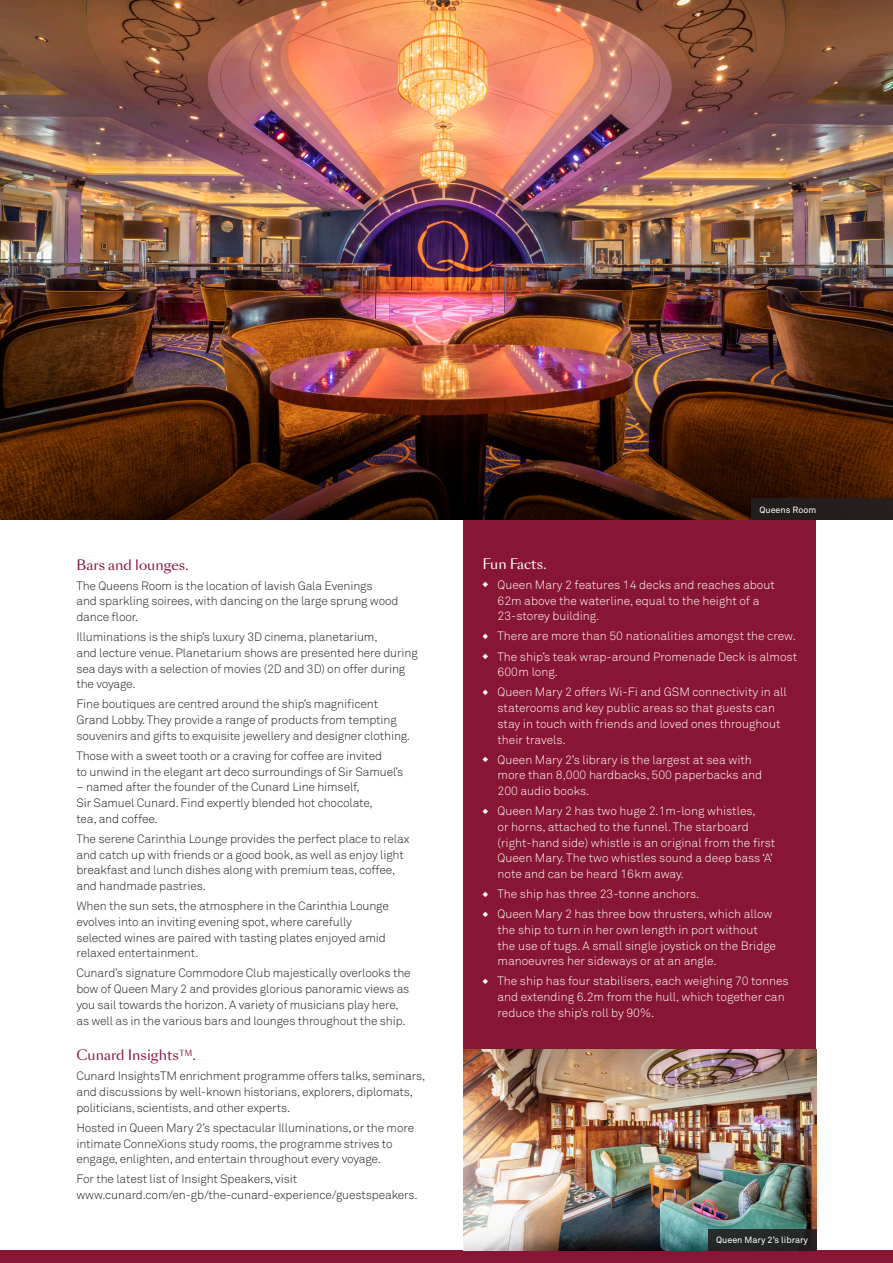
<style>
.page{position:relative;width:893px;height:1263px;background:#fff}
.page>*{position:absolute;margin:0;border:0;box-sizing:border-box;transform-origin:0 0}
.Sub-head_left_aligne{font:13.5px "Sang Bleu Sans";color:#881534}
.Sub-head_left_aligne-2{font:13.5px "Sang Bleu Sans";color:#fff}
.BOB_body_copy_2022{font:300 12px/15.8px "Akkurat Std";letter-spacing:-.01em;color:#231f20}
.BOB_list_bullets_202{font:300 12px/15.8px "Akkurat Std";color:#fff}
.Caption_2022{font:9px "Akkurat Std";color:#fff}
</style>
<div class="page">
<div style="left:463px;top:520px;width:353px;height:743px;background:#881534"></div>
<img style="left:0;top:0;width:893px;height:520px">
<div style="left:0;top:1250px;width:893px;height:13px;background:#881534"></div>
<div style="left:751px;top:499px;width:142px;height:21px;background:#231f20"></div>
<img style="left:463px;top:1050px;width:353px;height:200px">
<div style="left:708px;top:1229px;width:108px;height:21px;background:#252728"></div>
<p class="Sub-head_left_aligne" style="left:76px;top:556px;width:114px">Bars and lounges.</p>
<p class="BOB_body_copy_2022" style="left:76px;top:577px;width:324px">The Queens Room is the location of lavish Gala Evenings<br>and sparkling soirees, with dancing on the large sprung wood dance floor.</p>
<p class="BOB_body_copy_2022" style="left:76px;top:629px;width:343px">Illuminations is the ship’s luxury 3D cinema, planetarium,<br>and lecture venue. Planetarium shows are presented here during sea days with a selection of movies (2D and 3D) on offer during the voyage.</p>
<p class="BOB_body_copy_2022" style="left:76px;top:696px;width:335px">Fine boutiques are centred around the ship’s magnificent<br>Grand Lobby. They provide a range of products from tempting souvenirs and gifts to exquisite jewellery and designer clothing.</p>
<p class="BOB_body_copy_2022" style="left:76px;top:748px;width:328px">Those with a sweet tooth or a craving for coffee are invited<br>to unwind in the elegant art deco surroundings of Sir Samuel’s</p>
<p class="BOB_body_copy_2022" style="left:76px;top:779px;width:298px">– named after the founder of the Cunard Line himself,<br>Sir Samuel Cunard. Find expertly blended hot chocolate, tea, and coffee.</p>
<p class="BOB_body_copy_2022" style="left:76px;top:831px;width:335px">The serene Carinthia Lounge provides the perfect place to relax and catch up with friends or a good book, as well as enjoy light breakfast and lunch dishes along with premium teas, coffee, and handmade pastries.</p>
<p class="BOB_body_copy_2022" style="left:76px;top:898px;width:314px">When the sun sets, the atmosphere in the Carinthia Lounge evolves into an inviting evening spot, where carefully selected wines are paired with tasting plates enjoyed amid relaxed entertainment.</p>
<p class="BOB_body_copy_2022" style="left:76px;top:965px;width:336px">Cunard’s signature Commodore Club majestically overlooks the bow of Queen Mary 2 and provides glorious panoramic views as you sail towards the horizon. A variety of musicians play here, as well as in the various bars and lounges throughout the ship.</p>
<p class="Sub-head_left_aligne" style="left:76px;top:1047px;width:121px">Cunard Insights<sup>TM</sup>.</p>
<p class="BOB_body_copy_2022" style="left:76px;top:1068px;width:350px">Cunard InsightsTM enrichment programme offers talks, seminars, and discussions by well-known historians, explorers, diplomats, politicians, scientists, and other experts.</p>
<p class="BOB_body_copy_2022" style="left:76px;top:1120px;width:339px">Hosted in Queen Mary 2’s spectacular Illuminations, or the more intimate ConneXions study rooms, the programme strives to engage, enlighten, and entertain throughout every voyage.</p>
<p class="BOB_body_copy_2022" style="left:76px;top:1171px;width:343px">For the latest list of Insight Speakers, visit www.cunard.com/en-gb/the-cunard-experience/guestspeakers.</p>
<p class="Caption_2022" style="left:759px;top:504px;width:59px">Queens Room</p>
<p class="Sub-head_left_aligne-2" style="left:483px;top:555px;width:66px">Fun Facts.</p>
<p class="BOB_list_bullets_202" style="left:497px;top:577px;width:279px;text-indent:-15px">◆ Queen Mary 2 features 14 decks and reaches about<br>62m above the waterline, equal to the height of a<br>23-storey building.</p>
<p class="BOB_list_bullets_202" style="left:483px;top:628px;width:315px">◆ There are more than 50 nationalities amongst the crew.</p>
<p class="BOB_list_bullets_202" style="left:497px;top:648px;width:301px;text-indent:-15px">◆ The ship’s teak wrap-around Promenade Deck is almost<br>600m long.</p>
<p class="BOB_list_bullets_202" style="left:497px;top:684px;width:291px;text-indent:-15px">◆ Queen Mary 2 offers Wi-Fi and GSM connectivity in all staterooms and key public areas so that guests can stay in touch with friends and loved ones throughout their travels.</p>
<p class="BOB_list_bullets_202" style="left:497px;top:751px;width:266px;text-indent:-15px">◆ Queen Mary 2’s library is the largest at sea with more than 8,000 hardbacks, 500 paperbacks and<br>200 audio books.</p>
<p class="BOB_list_bullets_202" style="left:497px;top:803px;width:279px;text-indent:-15px">◆ Queen Mary 2 has two huge 2.1m-long whistles,<br>or horns, attached to the funnel. The starboard (right-hand side) whistle is an original from the first Queen Mary. The two whistles sound a deep bass ‘A’ note and can be heard 16km away.</p>
<p class="BOB_list_bullets_202" style="left:483px;top:886px;width:218px">◆ The ship has three 23-tonne anchors.</p>
<p class="BOB_list_bullets_202" style="left:497px;top:906px;width:280px;text-indent:-15px">◆ Queen Mary 2 has three bow thrusters, which allow the ship to turn in her own length in port without the use of tugs. A small single joystick on the Bridge manoeuvres her sideways or at an angle.</p>
<p class="BOB_list_bullets_202" style="left:497px;top:973px;width:293px;text-indent:-15px">◆ The ship has four stabilisers, each weighing 70 tonnes and extending 6.2m from the hull, which together can reduce the ship’s roll by 90%.</p>
<p class="Caption_2022" style="left:716px;top:1235px;width:93px">Queen Mary 2’s library</p>
</div>
